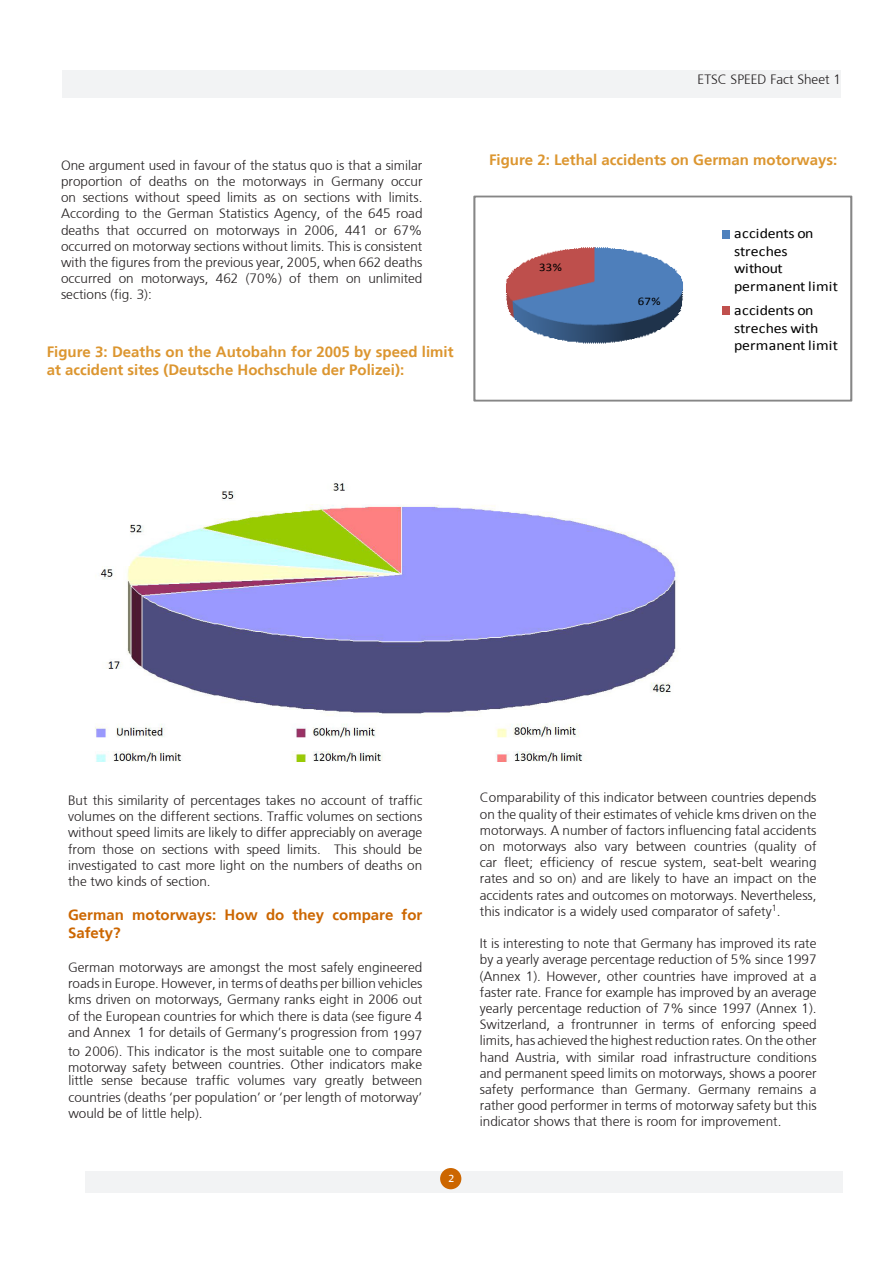
<style>
.page{position:relative;width:893px;height:1263px;background:#fff}
.page>*{position:absolute;margin:0;border:0;box-sizing:border-box;transform-origin:0 0}
.P_Indent{font:700 15px/18px "Frutiger";color:#dc9630}
.t1{font:700 15px/18px "Frutiger";color:#c60}
.t2{font:14.25px/17.5px "Calibri";color:#000;scale:1.1 1}
.t3{font:300 13.5px/16.2px "Frutiger";color:#231f20;text-align:justify}
.t4{font:11.7px "Calibri";color:#000;scale:1.1 1}
.inContent{font:10.35px "Frutiger";color:#fff}
</style>
<div class="page">
<img style="left:95px;top:483px;width:582px;height:278px">
<div style="left:85px;top:1171px;width:758px;height:21px;background:#f2f3f4"></div>
<div style="left:63px;top:70px;width:778px;height:28px;background:#f2f3f4"></div>
<div style="left:440px;top:1168px;width:21px;height:21px;background:#c60;border-radius:50%"></div>
<svg style="left:474px;top:196px;width:378px;height:205px"></svg>
<p class="t3" style="left:61px;top:157px;width:363px">One argument used in favour of the status quo is that a similar proportion of deaths on the motorways in Germany occur on sections without speed limits as on sections with limits.<br>According to the German Statistics Agency, of the 645 road deaths that occurred on motorways in 2006, 441 or 67% occurred on motorway sections without limits. This is consistent with the figures from the previous year, 2005, when 662 deaths occurred on motorways, 462 (70%) of them on unlimited sections (fig. 3):</p>
<p class="P_Indent" style="left:47px;top:343px;width:408px">Figure 3: Deaths on the Autobahn for 2005 by speed limit at accident sites (Deutsche Hochschule der Polizei):</p>
<p class="t3" style="left:698px;top:71px;width:145px">ETSC SPEED Fact Sheet 1</p>
<p class="P_Indent" style="left:489px;top:151px;width:350px">Figure 2: Lethal accidents on German motorways:</p>
<p class="t4" style="left:539px;top:260px;width:22px">33%</p>
<p class="t4" style="left:638px;top:294px;width:22px">67%</p>
<p class="t2" style="left:734px;top:224px;width:96px">accidents on streches without permanent limit</p>
<p class="t2" style="left:734px;top:301px;width:96px">accidents on streches with permanent limit</p>
<p class="t3" style="left:68px;top:792px;width:356px">But this similarity of percentages takes no account of traffic volumes on the different sections. Traffic volumes on sections without speed limits are likely to differ appreciably on average from those on sections with speed limits. This should be investigated to cast more light on the numbers of deaths on the two kinds of section.</p>
<p class="t1" style="left:68px;top:905px;width:356px">German motorways: How do they compare for<br>Safety?</p>
<p class="t3" style="left:68px;top:959px;width:356px">German motorways are amongst the most safely engineered roads in Europe. However, in terms of deaths per billion vehicles kms driven on motorways, Germany ranks eight in 2006 out of the European countries for which there is data (see figure 4 and Annex 1 for details of Germany’s progression from 1997</p>
<p class="t3" style="left:68px;top:1045px;width:356px;line-height:13.2px">to 2006). This indicator is the most suitable one to compare motorway safety between countries. Other indicators make</p>
<p class="t3" style="left:68px;top:1073px;width:356px">little sense because traffic volumes vary greatly between countries (deaths ‘per population’ or ‘per length of motorway’ would be of little help).</p>
<p class="inContent" style="left:448px;top:1172px;width:7px">2</p>
<p class="t3" style="left:480px;top:790px;width:338px">Comparability of this indicator between countries depends on the quality of their estimates of vehicle kms driven on the motorways. A number of factors influencing fatal accidents on motorways also vary between countries (quality of car fleet; efficiency of rescue system, seat-belt wearing rates and so on) and are likely to have an impact on the accidents rates and outcomes on motorways. Nevertheless, this indicator is a widely used comparator of safety<sup>1</sup>.</p>
<p class="t3" style="left:480px;top:935px;width:338px">It is interesting to note that Germany has improved its rate by a yearly average percentage reduction of 5% since 1997 (Annex 1). However, other countries have improved at a faster rate. France for example has improved by an average yearly percentage reduction of 7% since 1997 (Annex 1).<br>Switzerland, a frontrunner in terms of enforcing speed limits, has achieved the highest reduction rates. On the other hand Austria, with similar road infrastructure conditions and permanent speed limits on motorways, shows a poorer safety performance than Germany. Germany remains a rather good performer in terms of motorway safety but this indicator shows that there is room for improvement.</p>
</div>
